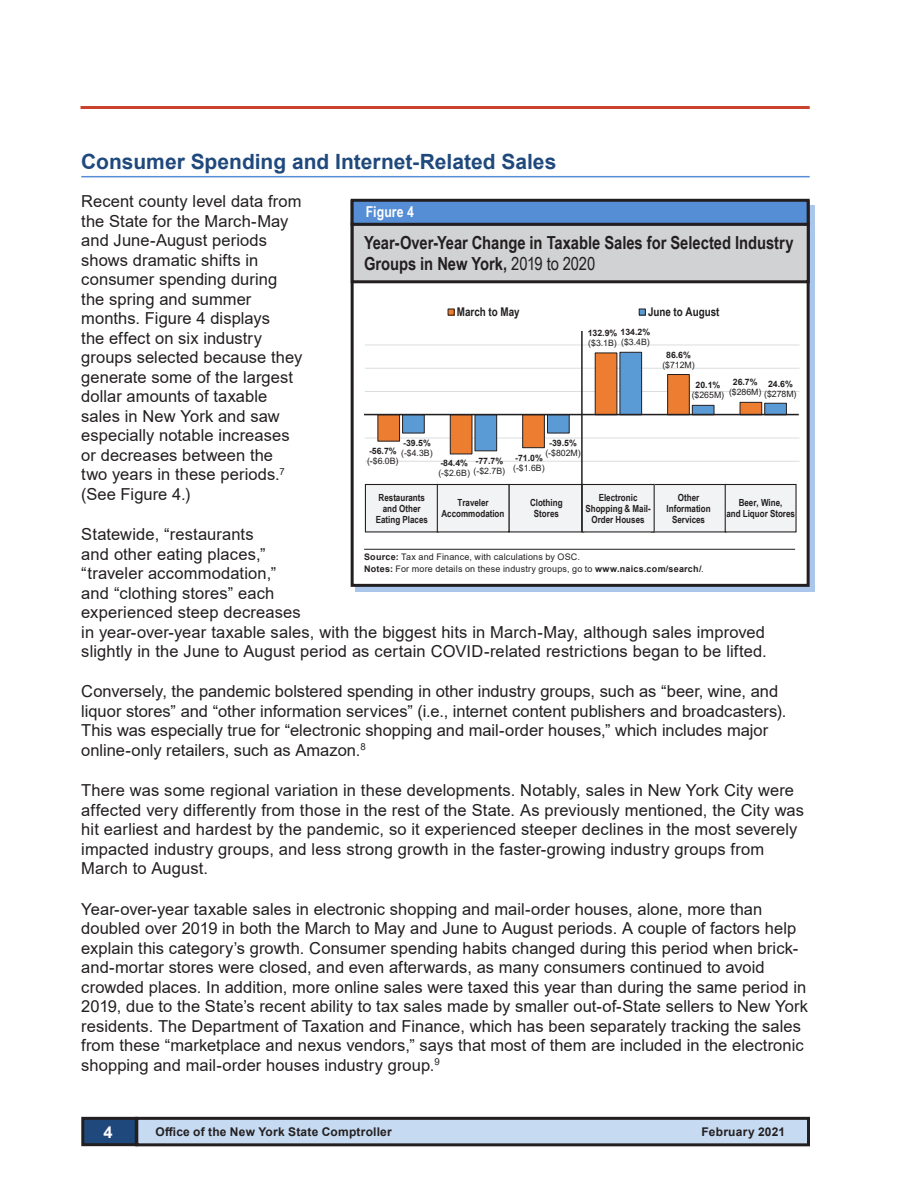
<style>
.page{position:relative;width:918px;height:1188px;background:#fff}
.page>*{position:absolute;margin:0;border:0;box-sizing:border-box;transform-origin:0 0}
.Ann_Rep_headings{font:700 21px "Arial";color:#1f497d}
.Charts{font:700 18px/21px "Arial Narrow";color:#231f20}
.AnnRep_Body_Text{font:16.5px/19.5px "Arial";letter-spacing:.005em;color:#231f20}
.t1{font:700 16.5px "Arial";color:#fff}
.AnnRep_Body_Text-2{font:700 15px "Arial Narrow";letter-spacing:.005em;color:#fff}
.t2{font:700 12px "Arial";letter-spacing:.02em;color:#231f20}
.t3{font:700 12px "Arial Narrow";color:#231f20}
.t4{font:700 9.75px/11.2px "Arial Narrow";color:#231f20;text-align:center}
.Graphic_note{font:9px "Arial";letter-spacing:.02em;color:#231f20}
.t5{font:8.7px/9.9px "Arial";letter-spacing:-.005em;color:#231f20}
.s1{font-weight:400}
.s2{font-weight:700}
</style>
<div class="page">
<hr style="left:81px;top:106px;width:729px;height:3px;background:#ca422c">
<div style="left:83px;top:1118px;width:53px;height:27px;background:#1f497d"></div>
<div style="left:81px;top:1117px;width:57px;height:29px;border:3px solid #231f20"></div>
<div style="left:137px;top:1118px;width:671px;height:27px;background:#c6daf1"></div>
<div style="left:135px;top:1117px;width:675px;height:29px;border:3px solid #231f20"></div>
<hr style="left:81px;top:176px;width:729px;height:1px;background:#558ed5">
<div style="left:355px;top:205px;width:460px;height:387px;background:#aac6ea"></div>
<div style="left:352px;top:202px;width:456px;height:383px;background:#fff"></div>
<hr style="left:365px;top:461px;width:434px;height:1px;background:#dcdddf">
<hr style="left:365px;top:438px;width:434px;height:1px;background:#dcdddf">
<hr style="left:365px;top:391px;width:434px;height:1px;background:#dcdddf">
<hr style="left:365px;top:368px;width:434px;height:1px;background:#dcdddf">
<hr style="left:365px;top:345px;width:434px;height:1px;background:#dcdddf">
<svg style="left:377px;top:351px;width:410px;height:104px"></svg>
<div style="left:448px;top:309px;width:7px;height:7px;border:1px solid #231f20"></div>
<div style="left:639px;top:309px;width:7px;height:7px;border:1px solid #231f20"></div>
<div style="left:651px;top:485px;width:75px;height:47px;background:#f2f3f4"></div>
<div style="left:651px;top:484px;width:76px;height:48px;border:1px solid #231f20"></div>
<div style="left:509px;top:485px;width:75px;height:47px;background:#f2f3f4"></div>
<div style="left:508px;top:484px;width:76px;height:48px;border:1px solid #231f20"></div>
<div style="left:365px;top:485px;width:73px;height:47px;background:#f2f3f4"></div>
<div style="left:365px;top:484px;width:74px;height:48px;border:1px solid #231f20"></div>
<div style="left:725px;top:485px;width:71px;height:47px;background:#f2f3f4"></div>
<div style="left:725px;top:484px;width:72px;height:48px;border:1px solid #231f20"></div>
<div style="left:437px;top:485px;width:72px;height:47px;background:#f2f3f4"></div>
<div style="left:437px;top:484px;width:73px;height:48px;border:1px solid #231f20"></div>
<div style="left:582px;top:485px;width:72px;height:47px;background:#f2f3f4"></div>
<div style="left:581px;top:484px;width:74px;height:48px;border:1px solid #231f20"></div>
<div style="left:351px;top:200px;width:459px;height:387px;border:3px solid #231f20"></div>
<div style="left:352px;top:224px;width:456px;height:58px;background:#d1d2d4"></div>
<div style="left:351px;top:223px;width:459px;height:60px;border:3px solid #231f20"></div>
<hr style="left:364px;top:549px;width:431px;height:1px;background:#231f20">
<div style="left:352px;top:200px;width:456px;height:24px;background:#558ed5"></div>
<div style="left:351px;top:199px;width:459px;height:27px;border:3px solid #231f20"></div>
<hr style="left:364px;top:414px;width:435px;height:1px;background:#231f20">
<hr style="left:581px;top:331px;width:2px;height:201px;background:#231f20">
<p class="Ann_Rep_headings" style="left:81px;top:147px;width:477px">Consumer Spending and Internet-Related Sales</p>
<p class="AnnRep_Body_Text" style="left:81px;top:191px;width:222px">Recent county level data from the State for the March-May and June-August periods shows dramatic shifts in consumer spending during the spring and summer months. Figure 4 displays<br>the effect on six industry groups selected because they generate some of the largest dollar amounts of taxable sales in New York and saw especially notable increases or decreases between the two years in these periods.<sup>7 </sup>(See Figure 4.)</p>
<p class="AnnRep_Body_Text" style="left:81px;top:524px;width:687px">Statewide, “restaurants<br>and other eating places,”<br>“traveler accommodation,”<br>and “clothing stores” each<br>experienced steep decreases<br>in year-over-year taxable sales, with the biggest hits in March-May, although sales improved slightly in the June to August period as certain COVID-related restrictions began to be lifted.</p>
<p class="AnnRep_Body_Text" style="left:81px;top:682px;width:706px">Conversely, the pandemic bolstered spending in other industry groups, such as “beer, wine, and liquor stores” and “other information services” (i.e., internet content publishers and broadcasters).<br>This was especially true for “electronic shopping and mail-order houses,” which includes major online-only retailers, such as Amazon.<sup>8</sup></p>
<p class="AnnRep_Body_Text" style="left:81px;top:781px;width:724px">There was some regional variation in these developments. Notably, sales in New York City were affected very differently from those in the rest of the State. As previously mentioned, the City was hit earliest and hardest by the pandemic, so it experienced steeper declines in the most severely impacted industry groups, and less strong growth in the faster-growing industry groups from March to August.</p>
<p class="AnnRep_Body_Text" style="left:81px;top:899px;width:728px">Year-over-year taxable sales in electronic shopping and mail-order houses, alone, more than doubled over 2019 in both the March to May and June to August periods. A couple of factors help explain this category’s growth. Consumer spending habits changed during this period when brick&shy;and-mortar stores were closed, and even afterwards, as many consumers continued to avoid crowded places. In addition, more online sales were taxed this year than during the same period in 2019, due to the State’s recent ability to tax sales made by smaller out-of-State sellers to New York residents. The Department of Taxation and Finance, which has been separately tracking the sales from these “marketplace and nexus vendors,” says that most of them are included in the electronic shopping and mail-order houses industry group.<sup>9</sup></p>
<p class="AnnRep_Body_Text-2" style="left:366px;top:201px;width:50px">Figure 4</p>
<p class="Charts" style="left:364px;top:231px;width:431px">Year-Over-Year Change in Taxable Sales for Selected Industry<br>Groups in New York, <span class="s1">2019 to 2020</span></p>
<p class="t3" style="left:457px;top:303px;width:64px">March to May</p>
<p class="t3" style="left:648px;top:303px;width:73px">June to August</p>
<p class="t5" style="left:621px;top:327px;width:31px"><span class="s2">134.2% </span>($3.4B)</p>
<p class="t5" style="left:588px;top:328px;width:31px"><span class="s2">132.9% </span>($3.1B)</p>
<p class="t5" style="left:662px;top:350px;width:34px;text-align:center"><span class="s2">86.6% </span>($712M)</p>
<p class="t5" style="left:729px;top:377px;width:34px;text-align:center"><span class="s2">26.7% </span>($286M)</p>
<p class="t5" style="left:692px;top:380px;width:34px;text-align:center"><span class="s2">20.1% </span>($265M)</p>
<p class="t5" style="left:764px;top:379px;width:34px;text-align:center"><span class="s2">24.6% </span>($278M)</p>
<p class="t5" style="left:545px;top:438px;width:37px;text-align:center"><span class="s2">-39.5% </span>(-$802M)</p>
<p class="t5" style="left:401px;top:438px;width:33px"><span class="s2">-39.5% </span>(-$4.3B)</p>
<p class="t5" style="left:367px;top:446px;width:33px"><span class="s2">-56.7% </span>(-$6.0B)</p>
<p class="t5" style="left:438px;top:458px;width:33px"><span class="s2">-84.4% </span>(-$2.6B)</p>
<p class="t5" style="left:513px;top:453px;width:33px"><span class="s2">-71.0% </span>(-$1.6B)</p>
<p class="t5" style="left:474px;top:456px;width:33px"><span class="s2">-77.7% </span>(-$2.7B)</p>
<p class="t4" style="left:667px;top:491px;width:46px">Other<br>Information<br>Services</p>
<p class="t4" style="left:376px;top:491px;width:54px">Restaurants and Other<br>Eating Places</p>
<p class="t4" style="left:726px;top:497px;width:70px">Beer, Wine,<br>and Liquor Stores</p>
<p class="t4" style="left:442px;top:497px;width:64px">Traveler<br>Accommodation</p>
<p class="t4" style="left:585px;top:491px;width:67px">Electronic<br>Shopping &amp; Mail-<br>Order Houses</p>
<p class="t4" style="left:530px;top:497px;width:34px">Clothing<br>Stores</p>
<p class="Graphic_note" style="left:364px;top:551px;width:217px"><span class="s2">Source:</span> Tax and Finance, with calculations by OSC.</p>
<p class="Graphic_note" style="left:364px;top:563px;width:341px"><span class="s2">Notes:</span> For more details on these industry groups, go to <span class="s2">www.naics.com/search/</span>.</p>
<p class="t1" style="left:104px;top:1121px;width:11px">4</p>
<p class="t2" style="left:155px;top:1123px;width:238px">Office of the New York State Comptroller</p>
<p class="t2" style="left:702px;top:1123px;width:85px">February 2021</p>
</div>
